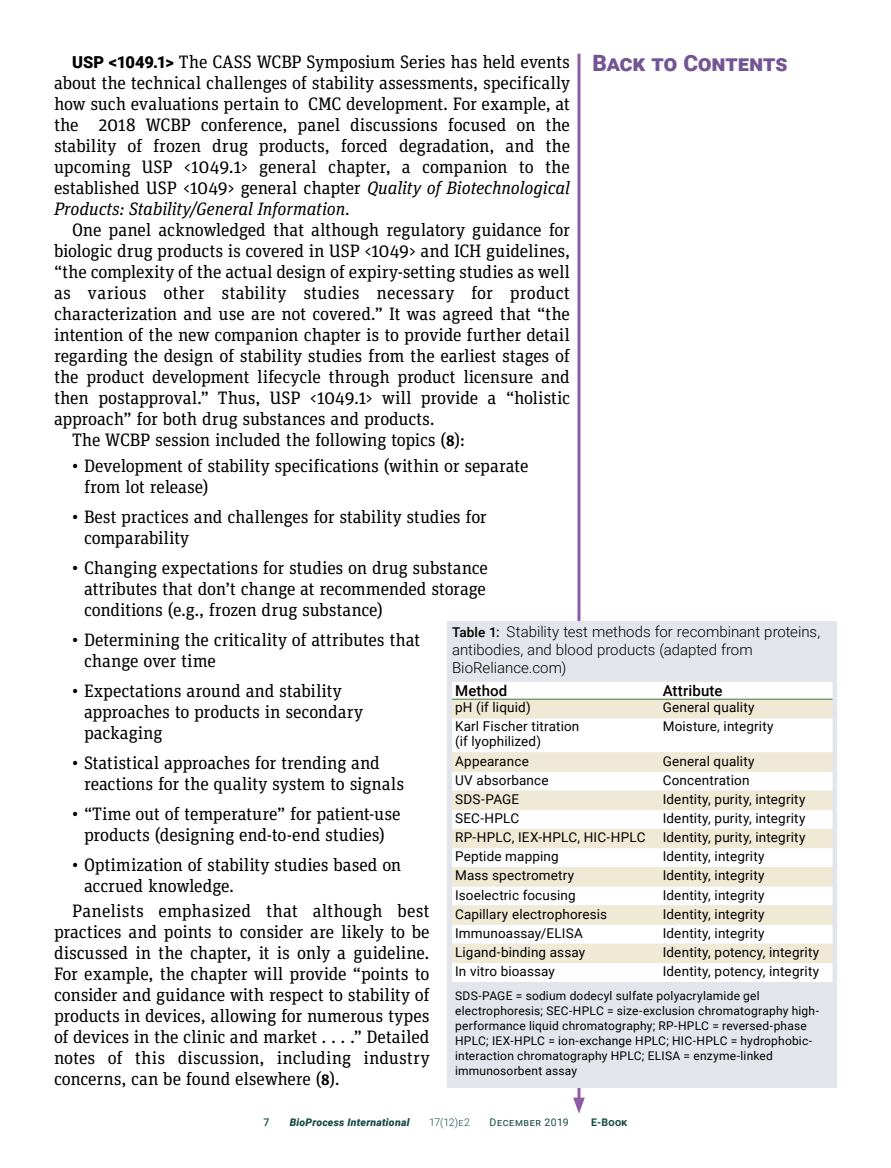
<style>
.page{position:relative;width:891px;height:1168px;background:#fff}
.page>*{position:absolute;margin:0;border:0;box-sizing:border-box;transform-origin:0 0}
.t1{font:900 22.5px "Roboto";letter-spacing:.005em;color:#735594}
.t2{font:18px/21px "Unit Slab Pro";letter-spacing:-.01em;color:#000}
.t3{font:300 15px/18px "Roboto";color:#000}
.t4{font:500 15px "Roboto";letter-spacing:.01em;color:#000}
.t5{font:13.5px/15px "Roboto";letter-spacing:.015em;color:#000}
.t6{font:12px/15px "Roboto";letter-spacing:.015em;color:#000}
.t7{font:italic 900 10.5px "Roboto";letter-spacing:.02em;color:#154a45}
.t8{font:10.5px "Roboto";letter-spacing:.04em;color:#154a45}
.t9{font:300 10.5px "Roboto";color:#154a45}
.t10{font:700 10.5px "Roboto";color:#154a45}
.t11{font:500 10.5px "Roboto";color:#154a45}
.s1{font-family:"Roboto";font-weight:900;font-size:16.5px}
.s2{font-style:italic}
.s3{font-weight:700;font-size:15px}
.s4{font-weight:500;font-size:13.5px}
</style>
<div class="page">
<hr style="left:578px;top:54px;width:2px;height:1049px;background:#8e5ca5">
<svg style="left:573px;top:1097px;width:12px;height:16px"></svg>
<div style="left:448px;top:621px;width:389px;height:466px;background:#e2e5eb"></div>
<div style="left:452px;top:682px;width:380px;height:300px;background:#fff"></div>
<svg style="left:452px;top:700px;width:380px;height:263px;background:#f7f3e9"></svg>
<hr style="left:452px;top:699px;width:208px;height:1px;background:#3d7735">
<hr style="left:660px;top:699px;width:172px;height:1px;background:#3d7735">
<p class="t1" style="left:592px;top:47px;width:197px">Back to Contents</p>
<p class="t2" style="left:54px;top:51px;width:518px;text-align:justify;text-indent:18px"><span class="s1">USP &lt;1049.1&gt;</span> The CASS WCBP Symposium Series has held events about the technical challenges of stability assessments, specifically how such evaluations pertain to CMC development. For example, at the 2018 WCBP conference, panel discussions focused on the stability of frozen drug products, forced degradation, and the upcoming USP &lt;1049.1&gt; general chapter, a companion to the established USP &lt;1049&gt; general chapter <span class="s2">Quality of Biotechnological Products: Stability/General Information.</span></p>
<p class="t2" style="left:72px;top:219px;width:499px">One panel acknowledged that although regulatory guidance for</p>
<p class="t2" style="left:54px;top:240px;width:518px">biologic drug products is covered in USP &lt;1049&gt; and ICH guidelines,</p>
<p class="t2" style="left:54px;top:261px;width:518px">“the complexity of the actual design of expiry-setting studies as well</p>
<p class="t2" style="left:54px;top:282px;width:517px">as various other stability studies necessary for product</p>
<p class="t2" style="left:54px;top:303px;width:517px">characterization and use are not covered.” It was agreed that “the</p>
<p class="t2" style="left:54px;top:324px;width:517px">intention of the new companion chapter is to provide further detail</p>
<p class="t2" style="left:54px;top:345px;width:517px">regarding the design of stability studies from the earliest stages of</p>
<p class="t2" style="left:54px;top:366px;width:517px">the product development lifecycle through product licensure and</p>
<p class="t2" style="left:54px;top:387px;width:517px">then postapproval.” Thus, USP &lt;1049.1&gt; will provide a “holistic</p>
<p class="t2" style="left:54px;top:408px;width:382px">approach” for both drug substances and products.</p>
<p class="t2" style="left:72px;top:429px;width:395px">The WCBP session included the following topics (<span class="s3">8</span>):</p>
<p class="t2" style="left:84px;top:454px;width:446px;text-indent:-12px">• Development of stability specifications (within or separate from lot release)</p>
<p class="t2" style="left:84px;top:505px;width:404px;text-indent:-12px">• Best practices and challenges for stability studies for comparability</p>
<p class="t2" style="left:84px;top:556px;width:406px;text-align:justify;text-indent:-12px">• Changing expectations for studies on drug substance attributes that don’t change at recommended storage conditions (e.g., frozen drug substance)</p>
<p class="t2" style="left:84px;top:628px;width:338px;text-indent:-12px">• Determining the criticality of attributes that change over time</p>
<p class="t2" style="left:84px;top:679px;width:280px;text-indent:-12px">• Expectations around and stability approaches to products in secondary packaging</p>
<p class="t2" style="left:84px;top:751px;width:322px;text-indent:-12px">• Statistical approaches for trending and reactions for the quality system to signals</p>
<p class="t2" style="left:72px;top:802px;width:330px;text-align:center">• “Time out of temperature” for patient-use products (designing end-to-end studies)</p>
<p class="t2" style="left:84px;top:853px;width:319px;text-indent:-12px">• Optimization of stability studies based on accrued knowledge.</p>
<p class="t2" style="left:54px;top:900px;width:377px;text-align:justify;text-indent:18px">Panelists emphasized that although best practices and points to consider are likely to be discussed in the chapter, it is only a guideline.<br>For example, the chapter will provide “points to consider and guidance with respect to stability of products in devices, allowing for numerous types of devices in the clinic and market . . . .” Detailed notes of this discussion, including industry concerns, can be found elsewhere (<span class="s3">8</span>).</p>
<p class="t3" style="left:452px;top:622px;width:370px"><span class="s4">Table 1:</span> Stability test methods for recombinant proteins, antibodies, and blood products (adapted from<br>BioReliance.com)</p>
<p class="t4" style="left:455px;top:680px;width:54px">Method</p>
<p class="t4" style="left:663px;top:680px;width:61px">Attribute</p>
<p class="t5" style="left:455px;top:699px;width:77px">pH (if liquid)</p>
<p class="t5" style="left:663px;top:699px;width:93px">General quality</p>
<p class="t5" style="left:455px;top:718px;width:126px">Karl Fischer titration (if lyophilized)</p>
<p class="t5" style="left:663px;top:718px;width:112px">Moisture, integrity</p>
<p class="t5" style="left:455px;top:753px;width:75px">Appearance</p>
<p class="t5" style="left:663px;top:753px;width:93px">General quality</p>
<p class="t5" style="left:455px;top:772px;width:95px">UV absorbance</p>
<p class="t5" style="left:663px;top:772px;width:88px">Concentration</p>
<p class="t5" style="left:455px;top:791px;width:66px">SDS-PAGE</p>
<p class="t5" style="left:663px;top:791px;width:144px">Identity, purity, integrity</p>
<p class="t5" style="left:455px;top:810px;width:66px">SEC-HPLC</p>
<p class="t5" style="left:663px;top:810px;width:144px">Identity, purity, integrity</p>
<p class="t5" style="left:455px;top:829px;width:192px">RP-HPLC, IEX-HPLC, HIC-HPLC</p>
<p class="t5" style="left:663px;top:829px;width:144px">Identity, purity, integrity</p>
<p class="t5" style="left:455px;top:848px;width:105px">Peptide mapping</p>
<p class="t5" style="left:663px;top:848px;width:103px">Identity, integrity</p>
<p class="t5" style="left:455px;top:867px;width:121px">Mass spectrometry</p>
<p class="t5" style="left:663px;top:867px;width:103px">Identity, integrity</p>
<p class="t5" style="left:455px;top:886px;width:122px">Isoelectric focusing</p>
<p class="t5" style="left:663px;top:886px;width:103px">Identity, integrity</p>
<p class="t5" style="left:455px;top:906px;width:154px">Capillary electrophoresis</p>
<p class="t5" style="left:663px;top:906px;width:103px">Identity, integrity</p>
<p class="t5" style="left:455px;top:925px;width:129px">Immunoassay/ELISA</p>
<p class="t5" style="left:663px;top:925px;width:103px">Identity, integrity</p>
<p class="t5" style="left:455px;top:944px;width:132px">Ligand-binding assay</p>
<p class="t5" style="left:663px;top:944px;width:158px">Identity, potency, integrity</p>
<p class="t5" style="left:455px;top:963px;width:101px">In vitro bioassay</p>
<p class="t5" style="left:663px;top:963px;width:158px">Identity, potency, integrity</p>
<p class="t6" style="left:455px;top:988px;width:365px">SDS-PAGE = sodium dodecyl sulfate polyacrylamide gel electrophoresis; SEC-HPLC = size-exclusion chromatography high&shy;performance liquid chromatography; RP-HPLC = reversed-phase HPLC; IEX-HPLC = ion-exchange HPLC; HIC-HPLC = hydrophobic&shy;interaction chromatography HPLC; ELISA = enzyme-linked immunosorbent assay</p>
<p class="t11" style="left:264px;top:1115px;width:7px">7</p>
<p class="t7" style="left:290px;top:1115px;width:121px">BioProcess International</p>
<p class="t9" style="left:429px;top:1115px;width:42px">17(12)e2</p>
<p class="t8" style="left:490px;top:1115px;width:81px">December 2019</p>
<p class="t10" style="left:591px;top:1115px;width:38px">E-Book</p>
</div>
